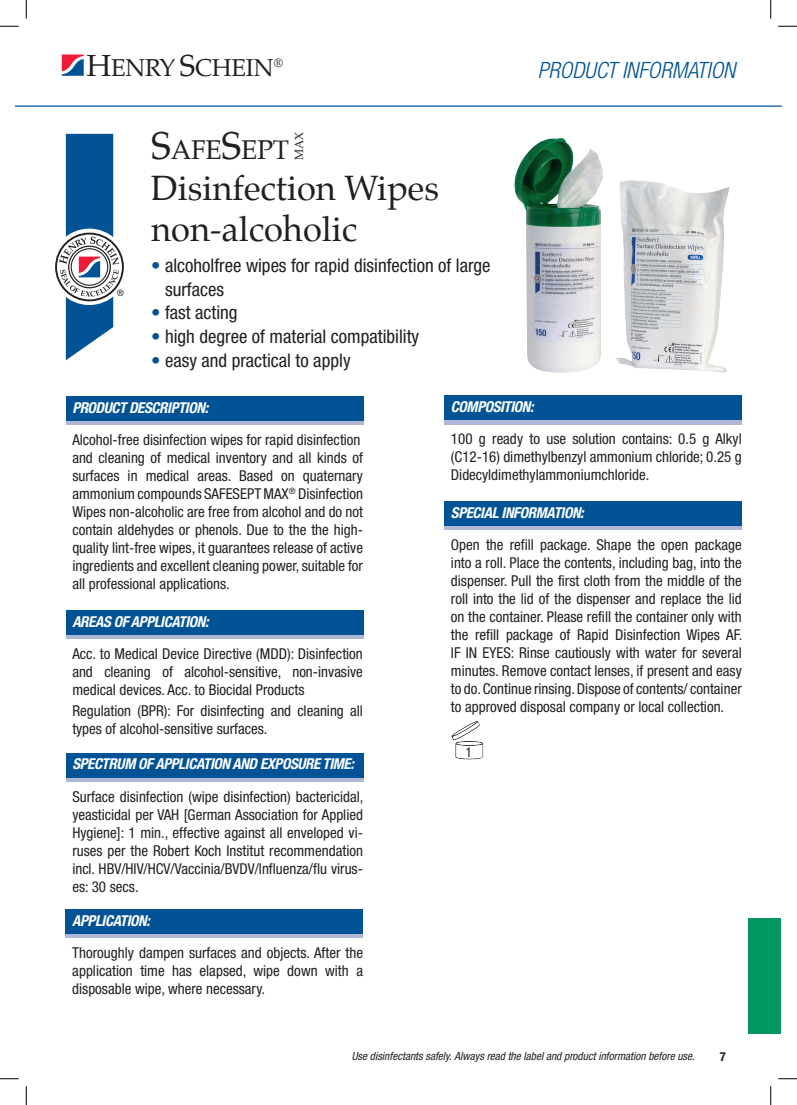
<style>
.page{position:relative;width:797px;height:1105px;background:#fff}
.page>*{position:absolute;margin:0;border:0;box-sizing:border-box;transform-origin:0 0}
.t1{font:34.38px/41.4px "Palatino";color:#231f20}
.t2{font:italic 300 condensed 30px "Helvetica Neue LTW1 G";letter-spacing:-.025em;color:#015396}
.t3{font:26.62px "Palatino";letter-spacing:-.015em;color:#231f20}
.t4{font:23.88px "Palatino";letter-spacing:-.01em;color:#231f20}
.t5{font:italic 300 condensed 22.5px "Helvetica Neue LTW1 G";color:#015396}
.t6{font:condensed 18.75px/23.8px "Helvetica Neue LTW1 G";color:#231f20}
.t7{font:condensed 15px/18px "Helvetica Neue LTW1 G";color:#231f20;text-align:justify}
.t8{font:italic 700 condensed 15px "Helvetica Neue LTW1 G";letter-spacing:-.025em;color:#fff}
.t9{font:condensed 13.75px "Helvetica Neue LTW1 G";color:#231f20}
.t10{font:700 condensed 12.5px "Helvetica Neue LTW1 G";color:#231f20}
.t11{font:12px "Palatino";color:#231f20}
.t12{font:11.75px "Palatino";color:#231f20}
.t13{font:italic condensed 11.25px "Helvetica Neue LTW1 G";color:#231f20}
.t14{font:condensed 9px "Helvetica Neue LTW1 G";color:#231f20}
.s1{font-size:29.88px}
.s2{font-size:38px}
.s3{color:#015396}
</style>
<div class="page">
<svg style="left:62px;top:54px;width:22px;height:22px"></svg>
<hr style="left:16px;top:105px;width:765px;height:2px;background:#015396">
<div style="left:55px;top:233px;width:69px;height:68px;border:2px solid #231f20;border-radius:50%"></div>
<svg style="left:59px;top:134px;width:60px;height:226px"></svg>
<div style="left:66px;top:397px;width:297px;height:28px;background:#aeb7d5"></div>
<svg style="left:66px;top:634px;width:297px;height:5px"></svg>
<svg style="left:66px;top:777px;width:297px;height:5px"></svg>
<div style="left:66px;top:397px;width:297px;height:24px;background:#015396"></div>
<div style="left:66px;top:610px;width:297px;height:24px;background:#015396"></div>
<div style="left:66px;top:753px;width:297px;height:24px;background:#015396"></div>
<div style="left:66px;top:909px;width:297px;height:29px;background:#aeb7d5"></div>
<div style="left:66px;top:909px;width:297px;height:25px;background:#015396"></div>
<div style="left:444px;top:396px;width:297px;height:28px;background:#aeb7d5"></div>
<div style="left:444px;top:501px;width:297px;height:29px;background:#aeb7d5"></div>
<div style="left:444px;top:396px;width:297px;height:24px;background:#015396"></div>
<div style="left:444px;top:501px;width:297px;height:25px;background:#015396"></div>
<img style="left:451px;top:721px;width:32px;height:38px">
<img style="left:514px;top:138px;width:216px;height:235px">
<div style="left:748px;top:918px;width:33px;height:116px;background:#009760"></div>
<svg style="left:0;top:25px;width:19px;height:2px"></svg>
<svg style="left:778px;top:25px;width:19px;height:2px"></svg>
<svg style="left:0;top:1078px;width:19px;height:1px"></svg>
<svg style="left:778px;top:1078px;width:19px;height:1px"></svg>
<svg style="left:25px;top:0;width:2px;height:19px"></svg>
<svg style="left:25px;top:1086px;width:2px;height:19px"></svg>
<svg style="left:770px;top:0;width:1px;height:19px"></svg>
<svg style="left:770px;top:1086px;width:1px;height:19px"></svg>
<h3 class="t4" style="left:87px;top:52px;width:188px"><span class="s1">H</span>ENRY <span class="s1">S</span>CHEIN</h3>
<h3 class="t5" style="left:537px;top:57px;width:199px">PRODUCT INFORMATION</h3>
<h3 class="t4" style="left:91px;top:53px;width:198px"><span class="s1">H</span>ENRY <span class="s1">S</span>CHEIN<sup>®</sup></h3>
<h2 class="t2" style="left:492px;top:49px;width:251px">PRODUCT INFORMATION</h2>
<p class="t11" style="left:274px;top:55px;width:10px">®</p>
<h3 class="t3" style="left:151px;top:128px;width:139px"><span class="s2">S</span>AFE<span class="s2">S</span>EPT</h3>
<p class="t12" style="left:289px;top:159px;width:29px;rotate:-90deg">MAX</p>
<p class="t14" style="left:117px;top:287px;width:9px">®</p>
<h1 class="t1" style="left:151px;top:167px;width:289px">Disinfection Wipes non-alcoholic</h1>
<p class="t6" style="left:165px;top:253px;width:327px;text-indent:-14px"><span class="s3">•</span> alcoholfree wipes for rapid disinfection of large surfaces</p>
<p class="t6" style="left:151px;top:301px;width:88px"><span class="s3">•</span> fast acting</p>
<p class="t6" style="left:151px;top:325px;width:269px"><span class="s3">•</span> high degree of material compatibility</p>
<p class="t6" style="left:151px;top:348px;width:201px"><span class="s3">•</span> easy and practical to apply</p>
<p class="t8" style="left:72px;top:399px;width:137px">PRODUCT DESCRIPTION:</p>
<p class="t7" style="left:72px;top:431px;width:292px;text-align:left">Alcohol-free disinfection wipes for rapid disinfection and cleaning of medical inventory and all kinds of surfaces in medical areas. Based on quaternary ammonium compounds SAFESEPT MAX<sup>®</sup> Disinfection Wipes non-alcoholic are free from alcohol and do not contain aldehydes or phenols. Due to the the high&shy;quality lint-free wipes, it guarantees release of active ingredients and excellent cleaning power, suitable for all professional applications.</p>
<p class="t8" style="left:72px;top:612px;width:138px">AREAS OF APPLICATION:</p>
<p class="t7" style="left:72px;top:644px;width:292px">Acc. to Medical Device Directive (MDD): Disinfection and cleaning of alcohol-sensitive, non-invasive medical devices. Acc. to Biocidal Products</p>
<p class="t7" style="left:72px;top:702px;width:292px">Regulation (BPR): For disinfecting and cleaning all types of alcohol-sensitive surfaces.</p>
<p class="t8" style="left:72px;top:755px;width:283px">SPECTRUM OF APPLICATION AND EXPOSURE TIME:</p>
<p class="t7" style="left:72px;top:787px;width:293px">Surface disinfection (wipe disinfection) bactericidal, yeasticidal per VAH [German Association for Applied Hygiene]: 1 min., effective against all enveloped vi&shy;ruses per the Robert Koch Institut recommendation incl. HBV/HIV/HCV/Vaccinia/BVDV/Influenza/flu virus&shy;es: 30 secs.</p>
<p class="t8" style="left:72px;top:912px;width:79px">APPLICATION:</p>
<p class="t7" style="left:72px;top:944px;width:292px">Thoroughly dampen surfaces and objects. After the application time has elapsed, wipe down with a disposable wipe, where necessary.</p>
<p class="t8" style="left:451px;top:398px;width:84px">COMPOSITION:</p>
<p class="t7" style="left:451px;top:430px;width:292px">100 g ready to use solution contains: 0.5 g Alkyl (C12-16) dimethylbenzyl ammonium chloride; 0.25 g Didecyldimethylammoniumchloride.</p>
<p class="t8" style="left:451px;top:503px;width:134px">SPECIAL INFORMATION:</p>
<p class="t7" style="left:451px;top:536px;width:293px">Open the refill package. Shape the open package into a roll. Place the contents, including bag, into the dispenser. Pull the first cloth from the middle of the roll into the lid of the dispenser and replace the lid on the container. Please refill the container only with the refill package of Rapid Disinfection Wipes AF.<br>IF IN EYES: Rinse cautiously with water for several minutes. Remove contact lenses, if present and easy to do. Continue rinsing. Dispose of contents/ container to approved disposal company or local collection.</p>
<p class="t9" style="left:465px;top:744px;width:8px">1</p>
<p class="t13" style="left:352px;top:1050px;width:344px">Use disinfectants safely. Always read the label and product information before use.</p>
<p class="t10" style="left:719px;top:1049px;width:7px">7</p>
</div>
